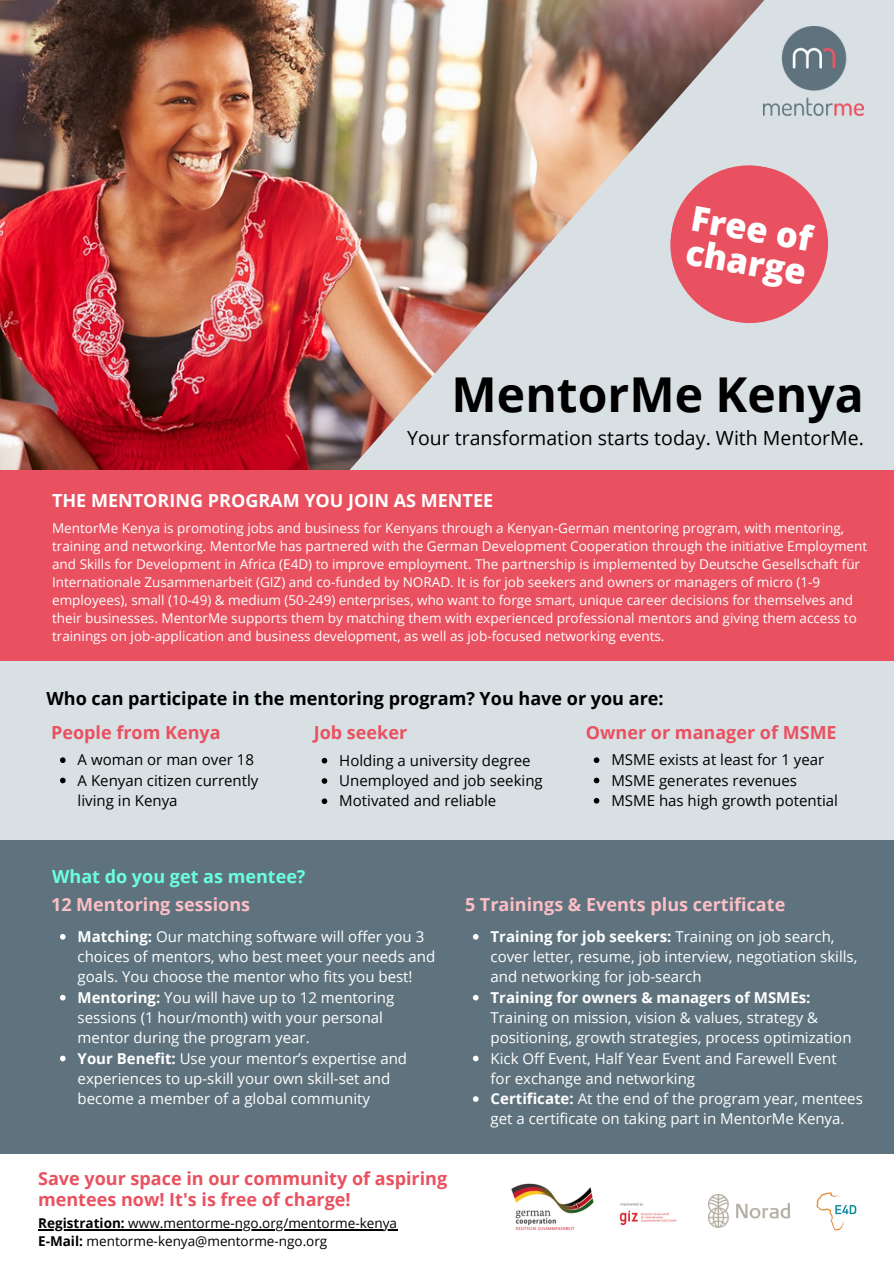
<style>
.page{position:relative;width:894px;height:1264px;background:#fff}
.page>*{position:absolute;margin:0;border:0;box-sizing:border-box;transform-origin:0 0}
.t1{font:700 48px "Open Sans";color:#000}
.t2{font:800 34.5px/33.8px "Open Sans";color:#fff}
.t3{font:19.5px "Open Sans";color:#000}
.t4{font:700 18px/21.5px "Open Sans";color:#e95160}
.t5{font:700 18px "Open Sans";color:#000}
.t6{font:700 18px "Open Sans";color:#fdbfc5}
.t7{font:700 18px "Open Sans";color:#fff}
.t8{font:700 18px "Open Sans";color:#6bffe0}
.t9{font:15px/20.2px "Open Sans";color:#fff}
.t10{font:15px/20.2px "Open Sans";color:#000}
.t11{font:700 15px "Open Sans";color:#fff}
.t12{font:13.5px/18px "Open Sans";color:#fff}
.t13{font:13.5px "Open Sans";color:#000}
.s1{font-weight:700}
</style>
<div class="page">
<div style="left:0;top:0;width:893px;height:1263px;background:#d8e0e4"></div>
<div style="left:0;top:1152px;width:893px;height:111px;background:#fff"></div>
<img style="left:0;top:0;width:374px;height:471px">
<img style="left:374px;top:0;width:519px;height:471px">
<img style="left:762px;top:27px;width:101px;height:89px">
<div style="left:0;top:840px;width:893px;height:313px;background:#5f737e"></div>
<div style="left:0;top:471px;width:893px;height:190px;background:#e95160"></div>
<svg style="left:60px;top:757px;width:6px;height:6px"></svg>
<svg style="left:60px;top:777px;width:6px;height:6px"></svg>
<svg style="left:593px;top:757px;width:6px;height:6px"></svg>
<svg style="left:593px;top:777px;width:6px;height:6px"></svg>
<svg style="left:593px;top:798px;width:6px;height:5px"></svg>
<svg style="left:321px;top:758px;width:6px;height:5px"></svg>
<svg style="left:321px;top:778px;width:6px;height:5px"></svg>
<svg style="left:321px;top:798px;width:6px;height:6px"></svg>
<svg style="left:60px;top:934px;width:6px;height:5px"></svg>
<svg style="left:60px;top:994px;width:6px;height:6px"></svg>
<svg style="left:60px;top:1055px;width:6px;height:6px"></svg>
<svg style="left:473px;top:934px;width:5px;height:5px"></svg>
<svg style="left:473px;top:994px;width:5px;height:6px"></svg>
<svg style="left:473px;top:1055px;width:5px;height:6px"></svg>
<svg style="left:473px;top:1096px;width:5px;height:5px"></svg>
<hr style="left:38px;top:1229px;width:87px;height:1px;background:#000">
<hr style="left:125px;top:1229px;width:272px;height:1px;background:#000">
<svg style="left:657px;top:153px;width:183px;height:182px"></svg>
<img style="left:511px;top:1183px;width:166px;height:48px">
<img style="left:816px;top:1192px;width:41px;height:39px">
<img style="left:708px;top:1194px;width:81px;height:33px">
<h2 class="t2" style="left:694px;top:200px;width:124px;rotate:10deg">Free of charge</h2>
<h1 class="t1" style="left:451px;top:360px;width:413px">MentorMe Kenya</h1>
<h3 class="t3" style="left:407px;top:424px;width:458px">Your transformation starts today. With MentorMe.</h3>
<h3 class="t7" style="left:52px;top:487px;width:442px">THE MENTORING PROGRAM YOU JOIN AS MENTEE</h3>
<p class="t12" style="left:52px;top:519px;width:816px">MentorMe Kenya is promoting jobs and business for Kenyans through a Kenyan-German mentoring program, with mentoring, training and networking. MentorMe has partnered with the German Development Cooperation through the initiative Employment and Skills for Development in Africa (E4D) to improve employment. The partnership is implemented by Deutsche Gesellschaft für Internationale Zusammenarbeit (GIZ) and co-funded by NORAD. It is for job seekers and owners or managers of micro (1-9 employees), small (10-49) &amp; medium (50-249) enterprises, who want to forge smart, unique career decisions for themselves and their businesses. MentorMe supports them by matching them with experienced professional mentors and giving them access to trainings on job-application and business development, as well as job-focused networking events.</p>
<h3 class="t5" style="left:46px;top:685px;width:618px">Who can participate in the mentoring program? You have or you are:</h3>
<h3 class="t4" style="left:51px;top:721px;width:171px">People from Kenya</h3>
<h3 class="t4" style="left:314px;top:721px;width:95px">Job seeker</h3>
<h3 class="t4" style="left:585px;top:721px;width:252px">Owner or manager of MSME</h3>
<p class="t10" style="left:78px;top:749px;width:182px">A woman or man over 18<br>A Kenyan citizen currently living in Kenya</p>
<h3 class="t8" style="left:52px;top:864px;width:255px">What do you get as mentee?</h3>
<p class="t10" style="left:339px;top:749px;width:205px">Holding a university degree<br>Unemployed and job seeking<br>Motivated and reliable</p>
<p class="t10" style="left:611px;top:749px;width:228px">MSME exists at least for 1 year<br>MSME generates revenues<br>MSME has high growth potential</p>
<h3 class="t6" style="left:51px;top:892px;width:200px">12 Mentoring sessions</h3>
<h3 class="t6" style="left:465px;top:892px;width:322px">5 Trainings &amp; Events plus certificate</h3>
<p class="t9" style="left:78px;top:926px;width:359px"><span class="s1">Matching:</span> Our matching software will offer you 3 choices of mentors, who best meet your needs and goals. You choose the mentor who fits you best!<br><span class="s1">Mentoring:</span> You will have up to 12 mentoring sessions (1 hour/month) with your personal mentor during the program year.<br><span class="s1">Your Benefit:</span> Use your mentor’s expertise and experiences to up-skill your own skill-set and become a member of a global community</p>
<p class="t9" style="left:490px;top:926px;width:368px"><span class="s1">Training for job seekers:</span> Training on job search, cover letter, resume, job interview, negotiation skills, and networking for job-search</p>
<p class="t11" style="left:490px;top:986px;width:321px">Training for owners &amp; managers of MSMEs:</p>
<p class="t9" style="left:490px;top:1007px;width:374px">Training on mission, vision &amp; values, strategy &amp; positioning, growth strategies, process optimization Kick Off Event, Half Year Event and Farewell Event<br>for exchange and networking<br><span class="s1">Certificate:</span> At the end of the program year, mentees get a certificate on taking part in MentorMe Kenya.</p>
<h3 class="t4" style="left:38px;top:1166px;width:410px">Save your space in our community of aspiring mentees now! It's is free of charge!</h3>
<p class="t13" style="left:38px;top:1213px;width:360px"><span class="s1">Registration:</span> www.mentorme-ngo.org/mentorme-kenya</p>
<p class="t13" style="left:38px;top:1231px;width:290px"><span class="s1">E-Mail:</span> mentorme-kenya@mentorme-ngo.org</p>
</div>
